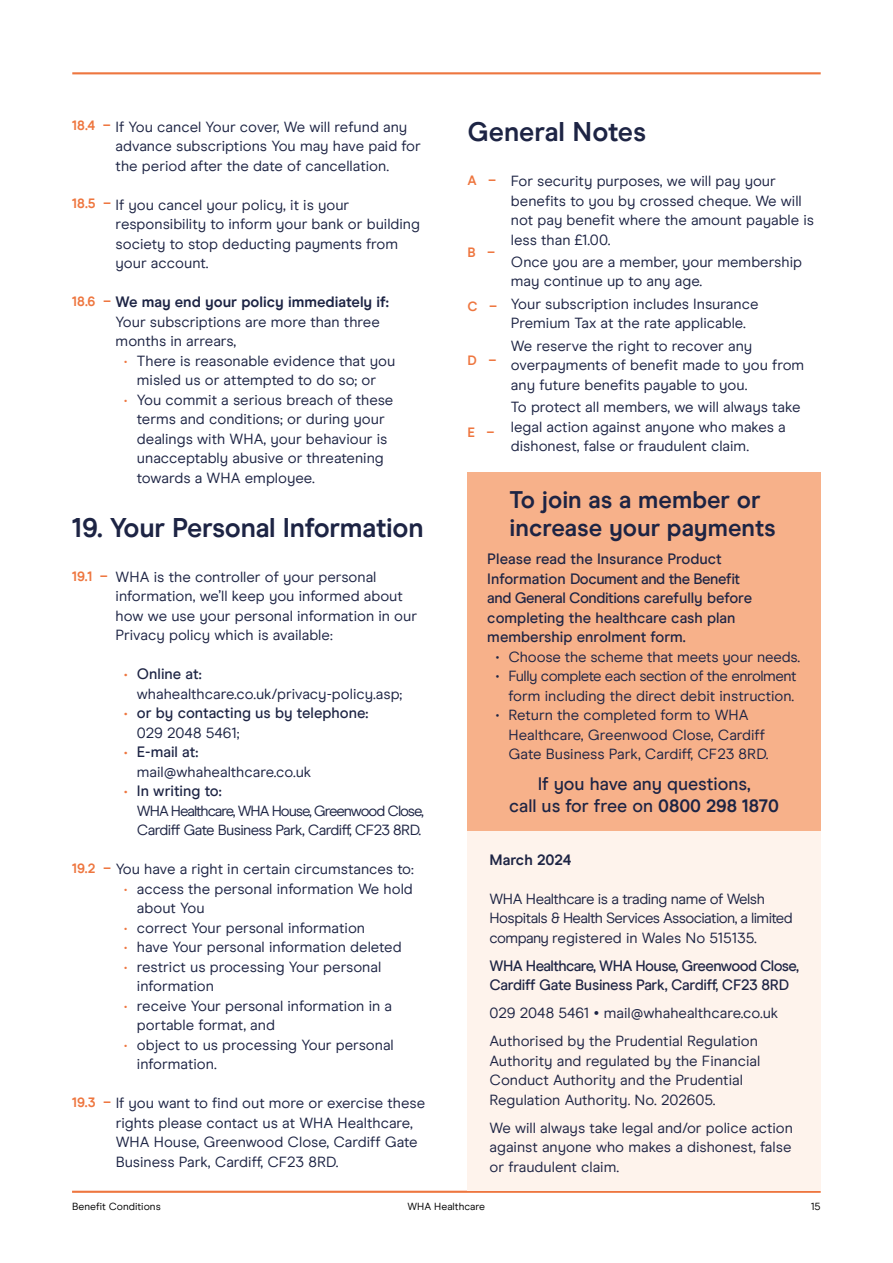
<style>
.page{position:relative;width:893px;height:1263px;background:#fff}
.page>*{position:absolute;margin:0;border:0;box-sizing:border-box;transform-origin:0 0}
.t1{font:700 27px "Modern Era";letter-spacing:-.01em;color:#1d2444}
.t2{font:700 24px/28.5px "Modern Era";color:#1d2444}
.t3{font:500 18px/22.5px "Modern Era";color:#1d2444;text-align:center}
.t4{font:15px/19.5px "Modern Era";color:#1d2444}
.t5{font:500 15px/19.5px "Modern Era";letter-spacing:-.015em;color:#1d2444}
.t6{font:15px/19.5px "Modern Era";letter-spacing:-.03em;color:#1d2444;text-align:right}
.t7{font:15px/19.5px "Modern Era";letter-spacing:-.06em;color:#1d2444}
.t8{font:500 15px/19.5px "Modern Era";letter-spacing:-.04em;color:#1d2444}
.t9{font:700 15px "Modern Era";color:#1d2444}
.t10{font:700 13.5px "Modern Era";color:#ee763f}
.t11{font:10.5px "Modern Era";color:#000}
.s1{font-size:13.5px;color:#ee763f}
.s2{font-weight:500;font-size:13.5px;color:#ee763f}
.s3{font-weight:500}
.s4{font-weight:400}
.s5{font-weight:700}
.s6{font-family:"Aller"}
</style>
<div class="page">
<hr style="left:72px;top:1191px;width:749px;height:2px;background:#ee763f">
<hr style="left:72px;top:72px;width:749px;height:2px;background:#ee763f">
<div style="left:468px;top:472px;width:353px;height:362px;background:#f7b18a"></div>
<div style="left:468px;top:831px;width:353px;height:360px;background:#fef3ec"></div>
<p class="t10" style="left:72px;top:118px;width:40px">18.4 –</p>
<p class="t4" style="left:116px;top:117px;width:307px">If You cancel Your cover, We will refund any advance subscriptions You may have paid for the period after the date of cancellation.</p>
<p class="t4" style="left:116px;top:195px;width:306px">If you cancel your policy, it is your responsibility to inform your bank or building society to stop deducting payments from your account.</p>
<p class="t9" style="left:116px;top:293px;width:275px">We may end your policy immediately if:</p>
<p class="t4" style="left:116px;top:312px;width:266px">Your subscriptions are more than three months in arrears,</p>
<p class="t4" style="left:124px;top:351px;width:273px;text-align:center"><span class="s1">•</span> There is reasonable evidence that you misled us or attempted to do so; or</p>
<p class="t4" style="left:137px;top:390px;width:258px;text-indent:-13px"><span class="s1">•</span> You commit a serious breach of these terms and conditions; or during your dealings with WHA, your behaviour is unacceptably abusive or threatening towards a WHA employee.</p>
<p class="t10" style="left:72px;top:196px;width:41px">18.5 –</p>
<p class="t10" style="left:72px;top:293px;width:40px">18.6 –</p>
<h1 class="t1" style="left:72px;top:512px;width:353px">19. Your Personal Information</h1>
<p class="t4" style="left:116px;top:567px;width:303px">WHA is the controller of your personal information, we’ll keep you informed about how we use your personal information in our Privacy policy which is available:</p>
<p class="t4" style="left:137px;top:664px;width:267px;text-indent:-13px"><span class="s2">•</span> <span class="s3">Online at: </span>whahealthcare.co.uk/privacy-policy.asp;</p>
<p class="t5" style="left:137px;top:703px;width:233px;text-indent:-13px"><span class="s1">•</span> or by contacting us by telephone:<br><span class="s4">029 2048 5461;</span></p>
<p class="t4" style="left:137px;top:742px;width:176px;text-indent:-13px"><span class="s2">•</span> <span class="s3">E-mail at: </span>mail@whahealthcare.co.uk</p>
<p class="t7" style="left:137px;top:781px;width:288px;text-indent:-13px"><span class="s2">•</span> <span class="s3">In writing to:<br></span>WHA Healthcare, WHA House, Greenwood Close,<br>Cardiff Gate Business Park, Cardiff, CF23 8RD.</p>
<p class="t4" style="left:116px;top:859px;width:300px">You have a right in certain circumstances to:</p>
<p class="t4" style="left:137px;top:879px;width:277px;text-indent:-13px"><span class="s1">•</span> access the personal information We hold about You</p>
<p class="t4" style="left:124px;top:918px;width:242px"><span class="s1">•</span> correct Your personal information</p>
<p class="t4" style="left:124px;top:937px;width:279px"><span class="s1">•</span> have Your personal information deleted</p>
<p class="t4" style="left:137px;top:957px;width:246px;text-indent:-13px"><span class="s1">•</span> restrict us processing Your personal information</p>
<p class="t4" style="left:137px;top:996px;width:257px;text-indent:-13px"><span class="s1">•</span> receive Your personal information in a portable format, and</p>
<p class="t4" style="left:137px;top:1035px;width:258px;text-indent:-13px"><span class="s1">•</span> object to us processing Your personal information.</p>
<p class="t4" style="left:116px;top:1093px;width:311px">If you want to find out more or exercise these rights please contact us at WHA Healthcare, WHA House, Greenwood Close, Cardiff Gate Business Park, Cardiff, CF23 8RD.</p>
<p class="t10" style="left:72px;top:568px;width:37px">19.1 –</p>
<p class="t10" style="left:72px;top:861px;width:40px">19.2 –</p>
<p class="t10" style="left:72px;top:1095px;width:40px">19.3 –</p>
<h1 class="t1" style="left:468px;top:116px;width:180px">General Notes</h1>
<p class="t10" style="left:468px;top:172px;width:30px">A –</p>
<p class="t10" style="left:468px;top:244px;width:29px">B –</p>
<p class="t10" style="left:468px;top:298px;width:31px">C –</p>
<p class="t10" style="left:468px;top:352px;width:30px">D –</p>
<p class="t10" style="left:468px;top:424px;width:28px">E –</p>
<p class="t4" style="left:511px;top:171px;width:305px">For security purposes, we will pay your benefits to you by crossed cheque. We will not pay benefit where the amount payable is less than £1.00.</p>
<p class="t4" style="left:511px;top:252px;width:293px">Once you are a member, your membership may continue up to any age.</p>
<p class="t4" style="left:511px;top:294px;width:249px">Your subscription includes Insurance<br>Premium Tax at the rate applicable.</p>
<p class="t4" style="left:511px;top:336px;width:295px">We reserve the right to recover any overpayments of benefit made to you from any future benefits payable to you.</p>
<p class="t4" style="left:511px;top:397px;width:291px">To protect all members, we will always take legal action against anyone who makes a dishonest, false or fraudulent claim.</p>
<h2 class="t2" style="left:510px;top:485px;width:268px">To join as a member or increase your payments</h2>
<p class="t5" style="left:487px;top:549px;width:266px">Please read the Insurance Product Information Document and the Benefit and General Conditions carefully before completing the healthcare cash plan membership enrolment form.</p>
<p class="t4" style="left:496px;top:647px;width:306px">• Choose the scheme that meets your needs.</p>
<p class="t6" style="left:496px;top:666px;width:302px">• Fully complete each section of the enrolment form including the direct debit instruction.</p>
<p class="t4" style="left:509px;top:705px;width:262px;text-indent:-13px">• Return the completed form to WHA<br>Healthcare, Greenwood Close, Cardiff<br>Gate Business Park, Cardiff, CF23 8RD.</p>
<p class="t3" style="left:509px;top:772px;width:271px">If you have any questions,<br>call us for free on <span class="s5">0800 298 1870</span></p>
<p class="t9" style="left:490px;top:851px;width:83px">March 2024</p>
<p class="t6" style="left:490px;top:889px;width:305px;text-align:left">WHA Healthcare is a trading name of Welsh<br>Hospitals &amp; Health Services Association, a limited company registered in Wales No 515135.</p>
<p class="t8" style="left:490px;top:956px;width:311px">WHA Healthcare, WHA House, Greenwood Close,<br>Cardiff Gate Business Park, Cardiff, CF23 8RD</p>
<p class="t4" style="left:490px;top:999px;width:290px;line-height:28px">029 2048 5461 <span class="s6">•</span> mail@whahealthcare.co.uk<br>Authorised by the Prudential Regulation</p>
<p class="t4" style="left:490px;top:1051px;width:272px">Authority and regulated by the Financial<br>Conduct Authority and the Prudential<br>Regulation Authority. No. 202605.</p>
<p class="t4" style="left:490px;top:1118px;width:305px;text-align:justify">We will always take legal and/or police action against anyone who makes a dishonest, false or fraudulent claim.</p>
<p class="t11" style="left:72px;top:1200px;width:90px">Benefit Conditions</p>
<p class="t11" style="left:811px;top:1200px;width:11px">15</p>
<p class="t11" style="left:408px;top:1200px;width:79px">WHA Healthcare</p>
</div>
